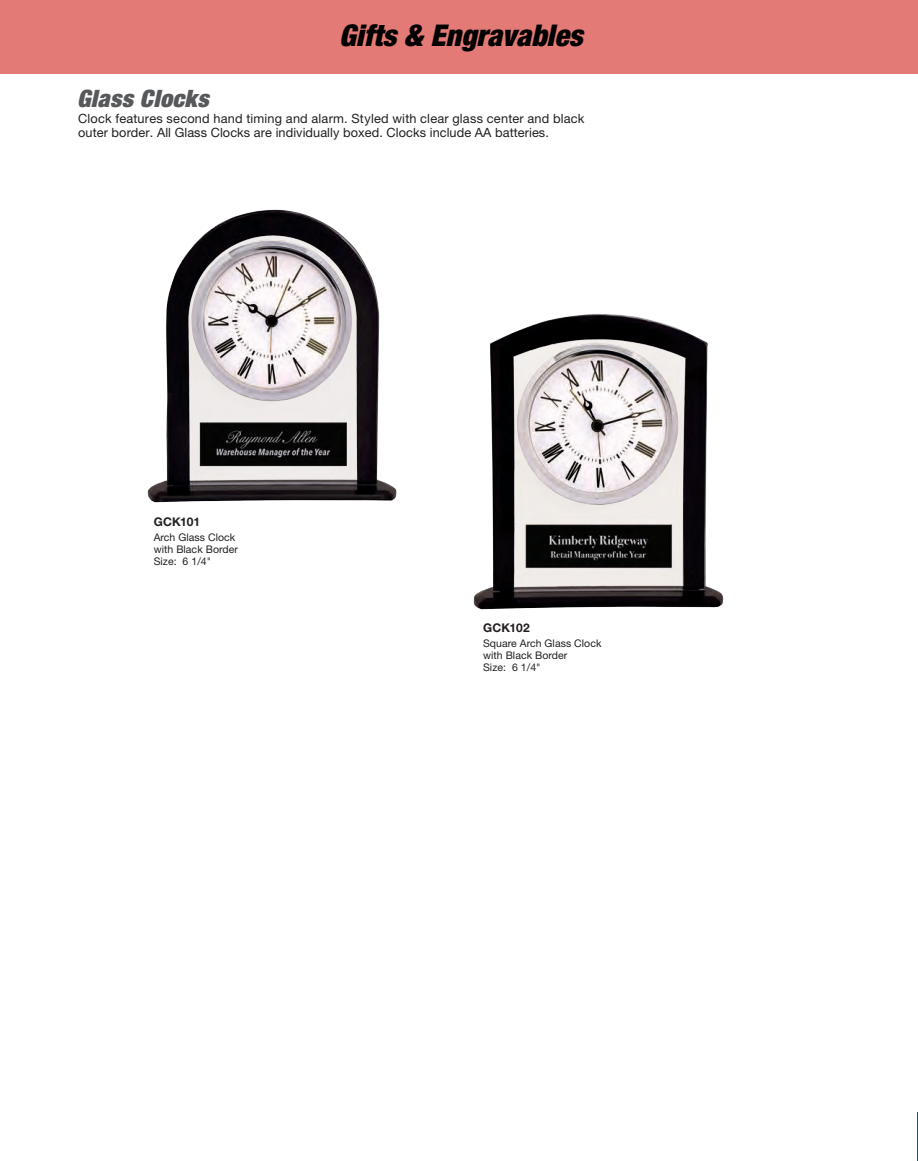
<style>
.page{position:relative;width:918px;height:1161px;background:#fff}
.page>*{position:absolute;margin:0;border:0;box-sizing:border-box;transform-origin:0 0}
.t1{font:italic 900 condensed 30px "Helvetica Neue LT Std";color:#000}
.Description_Block{font:italic 900 condensed 24px "Helvetica Neue LT Std";letter-spacing:.02em;color:#57585a}
.Description_Block-2{font:12.75px/14.2px "Helvetica Neue LT Std";letter-spacing:.005em;color:#231f20}
.Part_number_Descript{font:700 12px "Helvetica Neue LT Std";letter-spacing:.01em;color:#231f20}
.Part_number_Descript-2{font:10.5px/12px "Helvetica Neue LT Std";letter-spacing:.005em;color:#231f20}
</style>
<div class="page">
<hr style="left:917px;top:1112px;width:1px;height:49px;background:#114d9e">
<div style="left:0;top:0;width:918px;height:74px;background:#e47a76"></div>
<img style="left:147px;top:209px;width:249px;height:294px">
<img style="left:473px;top:313px;width:251px;height:297px">
<h1 class="t1" style="left:339px;top:17px;width:245px">Gifts &amp; Engravables</h1>
<p class="Description_Block" style="left:77px;top:83px;width:133px">Glass Clocks</p>
<p class="Description_Block-2" style="left:78px;top:111px;width:508px">Clock features second hand timing and alarm. Styled with clear glass center and black outer border. All Glass Clocks are individually boxed. Clocks include AA batteries.</p>
<p class="Part_number_Descript" style="left:154px;top:514px;width:48px">GCK101</p>
<p class="Part_number_Descript-2" style="left:154px;top:531px;width:86px">Arch Glass Clock with Black Border<br>Size: 6 1/4"</p>
<p class="Part_number_Descript" style="left:483px;top:620px;width:48px">GCK102</p>
<p class="Part_number_Descript-2" style="left:483px;top:637px;width:120px">Square Arch Glass Clock with Black Border<br>Size: 6 1/4"</p>
</div>
